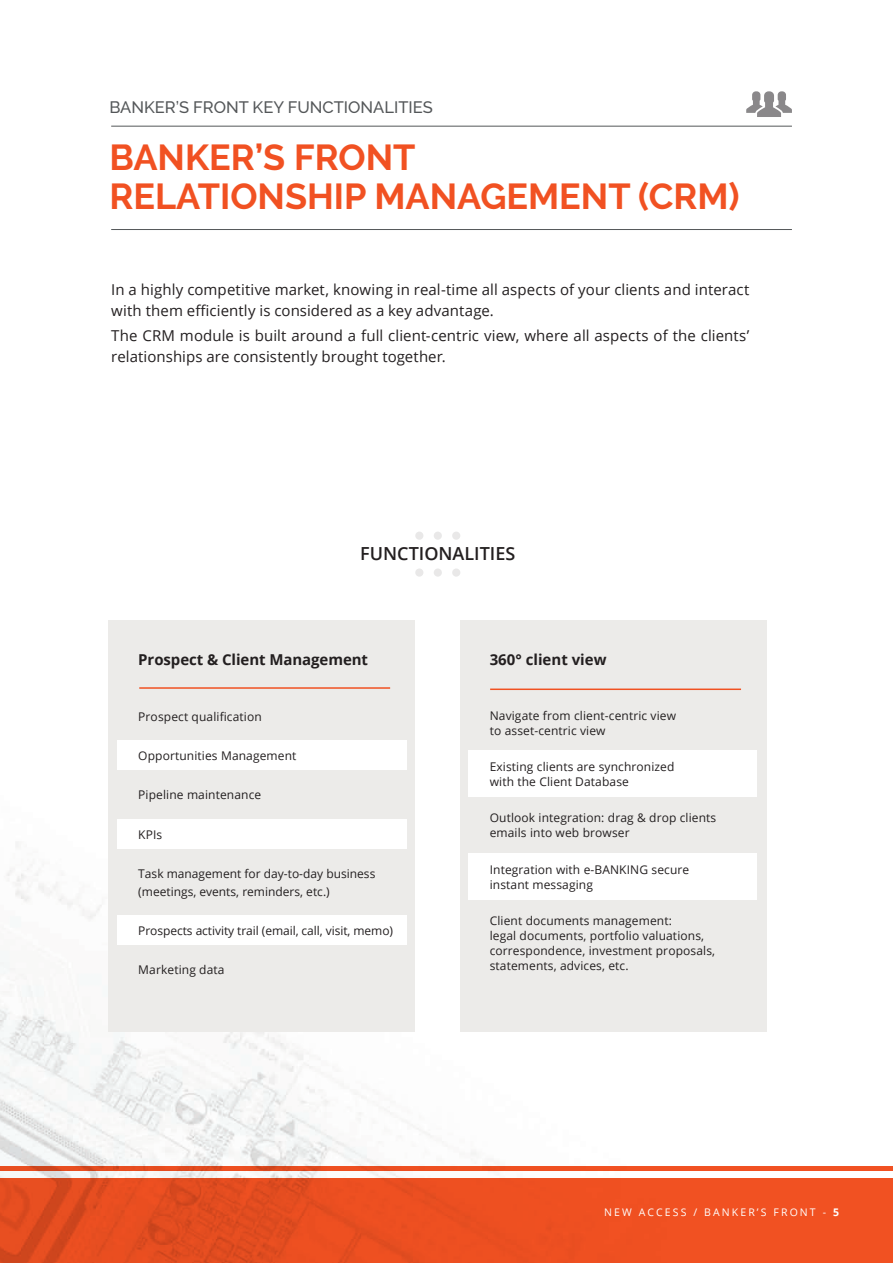
<style>
.page{position:relative;width:893px;height:1263px;background:#fff}
.page>*{position:absolute;margin:0;border:0;box-sizing:border-box;transform-origin:0 0}
.t1{font:700 36px/39px "Raleway";color:#f15122}
.t2{font:600 18px "Open Sans";color:#231f20}
.t3{font:500 16.5px "Raleway";color:#545759}
.t4{font:15px/21px "Open Sans";letter-spacing:.005em;color:#231f20}
.t5{font:700 15px "Open Sans";letter-spacing:-.005em;color:#231f20}
.t6{font:12px/15px "Open Sans";letter-spacing:.01em;color:#231f20}
.t7{font:10.5px "Open Sans";letter-spacing:.2em;color:#fff}
.s1{font-weight:700}
</style>
<div class="page">
<img style="left:0;top:653px;width:767px;height:525px">
<hr style="left:111px;top:229px;width:681px;height:1px;background:#545759">
<hr style="left:111px;top:126px;width:681px;height:1px;background:#545759">
<svg style="left:746px;top:91px;width:46px;height:26px"></svg>
<div style="left:108px;top:620px;width:307px;height:411px;background:#ecebe9"></div>
<hr style="left:139px;top:687px;width:251px;height:2px;background:#f15122">
<div style="left:117px;top:740px;width:289px;height:30px;background:#fff"></div>
<div style="left:117px;top:819px;width:289px;height:30px;background:#fff"></div>
<div style="left:117px;top:915px;width:289px;height:29px;background:#fff"></div>
<div style="left:415px;top:568px;width:8px;height:9px;background:#e9e8e8;border-radius:50%"></div>
<div style="left:434px;top:568px;width:8px;height:9px;background:#e9e8e8;border-radius:50%"></div>
<div style="left:452px;top:568px;width:8px;height:9px;background:#e9e8e8;border-radius:50%"></div>
<div style="left:415px;top:531px;width:8px;height:9px;background:#e9e8e8;border-radius:50%"></div>
<div style="left:434px;top:531px;width:8px;height:9px;background:#e9e8e8;border-radius:50%"></div>
<div style="left:452px;top:531px;width:8px;height:9px;background:#e9e8e8;border-radius:50%"></div>
<div style="left:460px;top:621px;width:306px;height:411px;background:#ecebe9"></div>
<div style="left:468px;top:750px;width:289px;height:47px;background:#fff"></div>
<div style="left:468px;top:853px;width:288px;height:47px;background:#fff"></div>
<hr style="left:490px;top:688px;width:251px;height:2px;background:#f15122">
<div style="left:0;top:1178px;width:893px;height:85px;background:#f15122"></div>
<div style="left:0;top:1166px;width:893px;height:5px;background:#f15122"></div>
<p class="t3" style="left:109px;top:98px;width:325px">BANKER’S FRONT KEY FUNCTIONALITIES</p>
<p class="t1" style="left:109px;top:138px;width:632px">BANKER’S FRONT<br>RELATIONSHIP MANAGEMENT (CRM)</p>
<p class="t4" style="left:111px;top:278px;width:640px">In a highly competitive market, knowing in real-time all aspects of your clients and interact with them efficiently is considered as a key advantage.</p>
<p class="t4" style="left:111px;top:325px;width:640px">The CRM module is built around a full client-centric view, where all aspects of the clients’ relationships are consistently brought together.</p>
<p class="t2" style="left:360px;top:541px;width:157px">FUNCTIONALITIES</p>
<p class="t5" style="left:138px;top:649px;width:231px">Prospect &amp; Client Management</p>
<p class="t6" style="left:138px;top:708px;width:125px">Prospect qualification</p>
<p class="t6" style="left:138px;top:748px;width:160px">Opportunities Management</p>
<p class="t6" style="left:138px;top:787px;width:124px">Pipeline maintenance</p>
<p class="t6" style="left:138px;top:826px;width:26px">KPIs</p>
<p class="t6" style="left:138px;top:864px;width:239px;line-height:18px">Task management for day-to-day business (meetings, events, reminders, etc.)</p>
<p class="t6" style="left:138px;top:923px;width:256px">Prospects activity trail (email, call, visit, memo)</p>
<p class="t6" style="left:138px;top:962px;width:88px">Marketing data</p>
<p class="t5" style="left:490px;top:649px;width:118px">360° client view</p>
<p class="t6" style="left:490px;top:707px;width:188px">Navigate from client-centric view to asset-centric view</p>
<p class="t6" style="left:490px;top:759px;width:186px">Existing clients are synchronized with the Client Database</p>
<p class="t6" style="left:490px;top:810px;width:228px">Outlook integration: drag &amp; drop clients emails into web browser</p>
<p class="t6" style="left:490px;top:861px;width:201px">Integration with e-BANKING secure instant messaging</p>
<p class="t6" style="left:490px;top:913px;width:227px">Client documents management:<br>legal documents, portfolio valuations, correspondence, investment proposals, statements, advices, etc.</p>
<p class="t7" style="left:604px;top:1205px;width:236px">NEW ACCESS / BANKER’S FRONT - <span class="s1">5</span></p>
</div>
